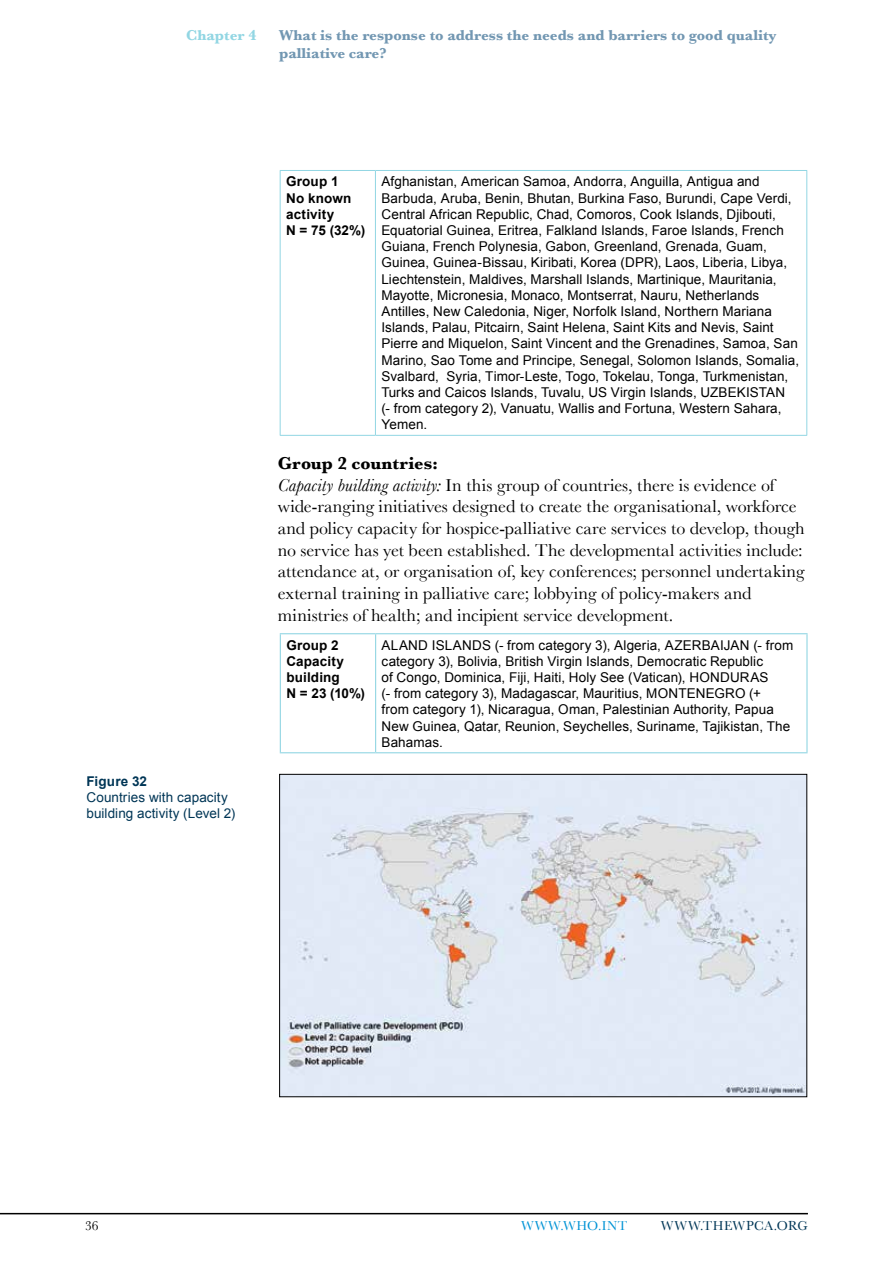
<style>
.page{position:relative;width:893px;height:1263px;background:#fff}
.page>*{position:absolute;margin:0;border:0;box-sizing:border-box;transform-origin:0 0}
.t1{font:18px/21.6px "Baskerville";color:#000}
.t2{font:700 15px/18px "Baskerville";color:#7297b2}
.t3{font:700 15px "Baskerville";color:#92d6e3}
.t4{font:13.5px/16.2px "Arial";letter-spacing:.005em;color:#000}
.t5{font:700 13.5px/16.2px "Arial";letter-spacing:.01em;color:#000}
.t6{font:13.5px/16.2px "Arial";letter-spacing:.005em;color:#003656}
.t7{font:13.5px "Baskerville";letter-spacing:.03em;color:#003656}
.t8{font:13.5px "Baskerville";letter-spacing:.045em;color:#0093d5}
.t9{font:700 13.5px "Arial";letter-spacing:.01em;color:#003656}
.t10{font:13.5px "Baskerville";color:#000}
.s1{font-weight:700}
.s2{font-style:italic}
</style>
<div class="page">
<hr style="left:0;top:1213px;width:808px;height:1px;background:#000">
<hr style="left:280px;top:170px;width:95px;height:1px;background:#92d6e3">
<hr style="left:280px;top:171px;width:1px;height:264px;background:#92d6e3">
<hr style="left:375px;top:170px;width:432px;height:1px;background:#92d6e3">
<hr style="left:375px;top:171px;width:1px;height:264px;background:#92d6e3">
<hr style="left:806px;top:171px;width:1px;height:264px;background:#92d6e3">
<hr style="left:280px;top:435px;width:95px;height:1px;background:#92d6e3">
<hr style="left:375px;top:435px;width:432px;height:1px;background:#92d6e3">
<hr style="left:280px;top:633px;width:96px;height:1px;background:#92d6e3">
<hr style="left:280px;top:634px;width:1px;height:118px;background:#92d6e3">
<hr style="left:376px;top:633px;width:431px;height:1px;background:#92d6e3">
<hr style="left:375px;top:634px;width:1px;height:118px;background:#92d6e3">
<hr style="left:806px;top:634px;width:1px;height:118px;background:#92d6e3">
<hr style="left:280px;top:752px;width:96px;height:1px;background:#92d6e3">
<hr style="left:376px;top:752px;width:431px;height:1px;background:#92d6e3">
<img style="left:281px;top:776px;width:524px;height:319px">
<p class="t3" style="left:186px;top:26px;width:72px">Chapter 4</p>
<p class="t2" style="left:279px;top:26px;width:499px">What is the response to address the needs and barriers to good quality palliative care?</p>
<p class="t5" style="left:286px;top:174px;width:81px">Group 1<br>No known activity<br>N = 75 (32%)</p>
<p class="t4" style="left:381px;top:174px;width:419px">Afghanistan, American Samoa, Andorra, Anguilla, Antigua and Barbuda, Aruba, Benin, Bhutan, Burkina Faso, Burundi, Cape Verdi, Central African Republic, Chad, Comoros, Cook Islands, Djibouti, Equatorial Guinea, Eritrea, Falkland Islands, Faroe Islands, French Guiana, French Polynesia, Gabon, Greenland, Grenada, Guam, Guinea, Guinea-Bissau, Kiribati, Korea (DPR), Laos, Liberia, Libya, Liechtenstein, Maldives, Marshall Islands, Martinique, Mauritania, Mayotte, Micronesia, Monaco, Montserrat, Nauru, Netherlands Antilles, New Caledonia, Niger, Norfolk Island, Northern Mariana Islands, Palau, Pitcairn, Saint Helena, Saint Kits and Nevis, Saint Pierre and Miquelon, Saint Vincent and the Grenadines, Samoa, San Marino, Sao Tome and Principe, Senegal, Solomon Islands, Somalia, Svalbard, Syria, Timor-Leste, Togo, Tokelau, Tonga, Turkmenistan, Turks and Caicos Islands, Tuvalu, US Virgin Islands, UZBEKISTAN<br>(- from category 2), Vanuatu, Wallis and Fortuna, Western Sahara, Yemen.</p>
<p class="t1" style="left:278px;top:452px;width:528px"><span class="s1">Group 2 countries:<br></span><span class="s2">Capacity building activity:</span> In this group of countries, there is evidence of wide-ranging initiatives designed to create the organisational, workforce and policy capacity for hospice-palliative care services to develop, though no service has yet been established. The developmental activities include: attendance at, or organisation of, key conferences; personnel undertaking external training in palliative care; lobbying of policy-makers and ministries of health; and incipient service development.</p>
<p class="t9" style="left:86px;top:772px;width:62px">Figure 32</p>
<p class="t6" style="left:86px;top:789px;width:150px">Countries with capacity building activity (Level 2)</p>
<p class="t5" style="left:286px;top:637px;width:80px">Group 2<br>Capacity building<br>N = 23 (10%)</p>
<p class="t4" style="left:382px;top:637px;width:413px">ALAND ISLANDS (- from category 3), Algeria, AZERBAIJAN (- from category 3), Bolivia, British Virgin Islands, Democratic Republic<br>of Congo, Dominica, Fiji, Haiti, Holy See (Vatican), HONDURAS<br>(- from category 3), Madagascar, Mauritius, MONTENEGRO (+<br>from category 1), Nicaragua, Oman, Palestinian Authority, Papua New Guinea, Qatar, Reunion, Seychelles, Suriname, Tajikistan, The Bahamas.</p>
<p class="t10" style="left:85px;top:1218px;width:15px">36</p>
<p class="t8" style="left:521px;top:1218px;width:108px">WWW.WHO.INT</p>
<p class="t7" style="left:661px;top:1218px;width:148px">WWW.THEWPCA.ORG</p>
</div>
